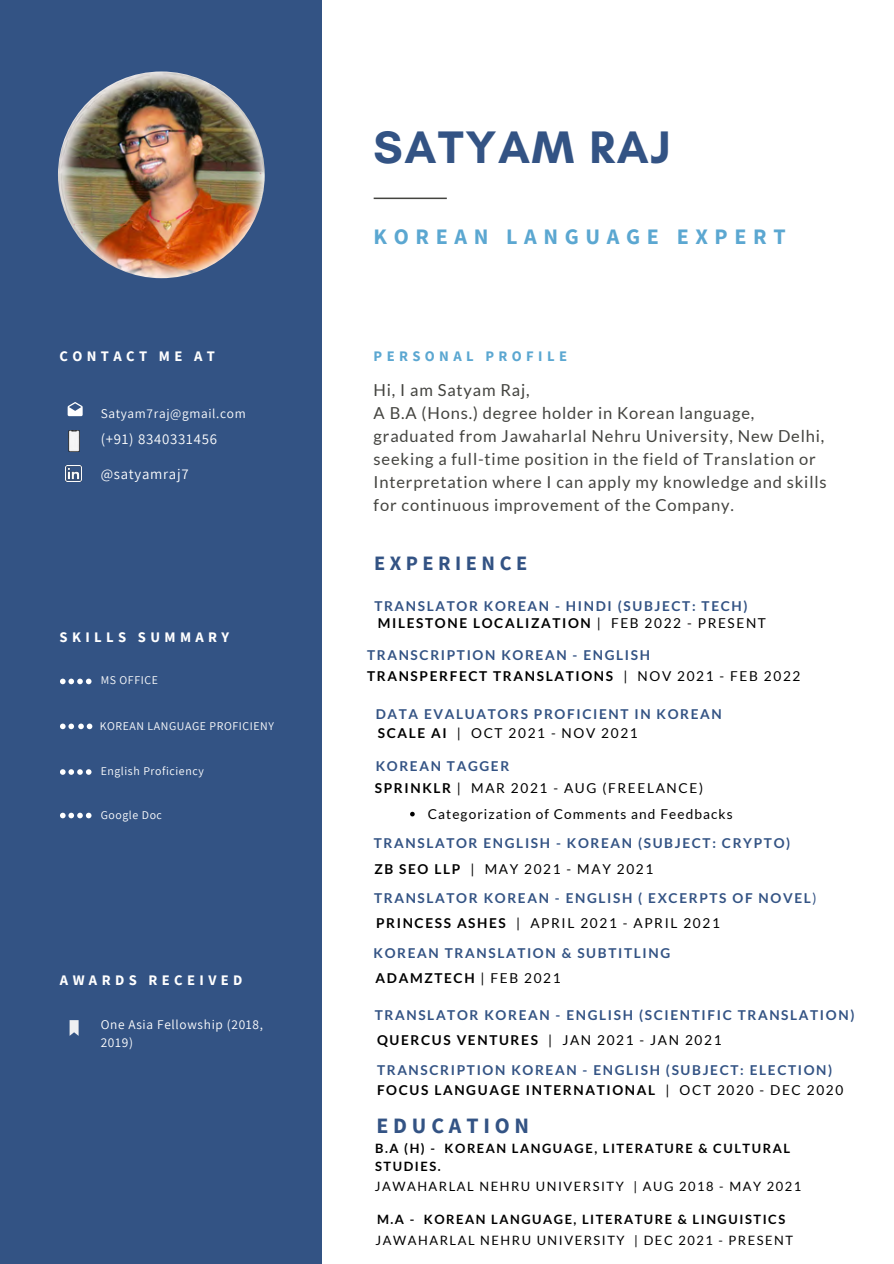
<style>
.page{position:relative;width:894px;height:1264px;background:#fff}
.page>*{position:absolute;margin:0;border:0;box-sizing:border-box;transform-origin:0 0}
.t1{font:700 46.35px "Glacial Indifference";letter-spacing:.035em;color:#335384}
.t2{font:700 22.05px "Source Sans Pro";letter-spacing:.3em;color:#5ba7d1}
.t3{font:700 21.9px "Source Sans Pro";letter-spacing:.22em;color:#335384}
.t4{font:700 20.4px "Source Sans Pro";letter-spacing:.22em;color:#335384}
.t5{font:16.5px/23px "Lato";letter-spacing:.05em;color:#444440}
.t6{font:14.85px "Assistant";letter-spacing:.05em;color:#fff}
.t7{font:700 14.55px "Source Sans Pro";letter-spacing:.3em;color:#fff}
.t8{font:700 14.55px "Source Sans Pro";letter-spacing:.3em;color:#5ba7d1}
.t9{font:700 13.65px/29.7px "Lato";letter-spacing:.12em;color:#335384}
.t10{font:13.65px/22.2px "Lato";letter-spacing:.12em;color:#000}
.t11{font:700 13.65px "Lato";letter-spacing:.12em;color:#000}
.t12{font:13.65px "Lato";letter-spacing:.08em;color:#000}
.t13{font:13.35px/17.7px "Assistant";letter-spacing:.05em;color:#fff}
.t14{font:700 12.9px/17.5px "Lato";letter-spacing:.12em;color:#000}
.t15{font:12.9px "Lato";letter-spacing:.12em;color:#000}
.t16{font:11.85px "Assistant";letter-spacing:.05em;color:#fff}
.s1{color:#000}
.s2{font-weight:400;color:#000}
.s3{font-weight:700;color:#335384}
.s4{font-weight:700}
.s5{font-weight:400}
</style>
<div class="page">
<div style="left:0;top:0;width:322px;height:1263px;background:#335384"></div>
<svg style="left:373px;top:197px;width:73px;height:2px"></svg>
<img style="left:58px;top:71px;width:207px;height:207px;border-radius:50%">
<img style="left:65px;top:466px;width:16px;height:15px">
<svg style="left:68px;top:402px;width:15px;height:14px"></svg>
<svg style="left:70px;top:1020px;width:9px;height:15px"></svg>
<svg style="left:60px;top:769px;width:31px;height:5px"></svg>
<svg style="left:60px;top:678px;width:31px;height:6px"></svg>
<svg style="left:60px;top:812px;width:31px;height:6px"></svg>
<img style="left:68px;top:430px;width:12px;height:22px">
<svg style="left:60px;top:723px;width:32px;height:6px"></svg>
<svg style="left:410px;top:811px;width:4px;height:5px"></svg>
<p class="t7" style="left:59px;top:347px;width:157px">CONTACT ME AT</p>
<p class="t13" style="left:101px;top:404px;width:146px">Satyam7raj@gmail.com</p>
<p class="t6" style="left:101px;top:428px;width:118px">(+91) 8340331456</p>
<p class="t6" style="left:101px;top:464px;width:90px">@satyamraj7</p>
<p class="t7" style="left:59px;top:627px;width:171px">SKILLS SUMMARY</p>
<p class="t16" style="left:101px;top:672px;width:59px">MS OFFICE</p>
<p class="t16" style="left:100px;top:717px;width:176px">KOREAN LANGUAGE PROFICIENY</p>
<p class="t16" style="left:101px;top:763px;width:105px">English Proficiency</p>
<p class="t16" style="left:101px;top:806px;width:63px">Google Doc</p>
<p class="t7" style="left:60px;top:970px;width:184px">AWARDS RECEIVED</p>
<p class="t13" style="left:101px;top:1015px;width:164px">One Asia Fellowship (2018,<br>2019)</p>
<h1 class="t1" style="left:373px;top:119px;width:298px">SATYAM RAJ</h1>
<h2 class="t2" style="left:373px;top:222px;width:413px">KOREAN LANGUAGE EXPERT</h2>
<p class="t8" style="left:373px;top:347px;width:195px">PERSONAL PROFILE</p>
<p class="t5" style="left:373px;top:378px;width:454px">Hi, I am Satyam Raj,<br>A B.A (Hons.) degree holder in Korean language, graduated from Jawaharlal Nehru University, New Delhi, seeking a full-time position in the field of Translation or Interpretation where I can apply my knowledge and skills for continuous improvement of the Company.</p>
<h3 class="t4" style="left:374px;top:550px;width:154px">EXPERIENCE</h3>
<p class="t9" style="left:374px;top:597px;width:393px;line-height:17.2px">TRANSLATOR KOREAN - HINDI (SUBJECT: TECH)<br><span class="s1">MILESTONE LOCALIZATION</span> <span class="s2">| FEB 2022 - PRESENT</span></p>
<p class="t9" style="left:367px;top:645px;width:435px;line-height:20.2px">TRANSCRIPTION KOREAN - ENGLISH<br><span class="s1">TRANSPERFECT TRANSLATIONS</span> <span class="s2">| NOV 2021 - FEB 2022</span></p>
<p class="t9" style="left:375px;top:704px;width:347px;line-height:18.9px">DATA EVALUATORS PROFICIENT IN KOREAN<br><span class="s1">SCALE AI</span> <span class="s2">| OCT 2021 - NOV 2021</span></p>
<p class="t10" style="left:374px;top:754px;width:330px"><span class="s3">KOREAN TAGGER<br></span><span class="s4">SPRINKLR</span> | MAR 2021 - AUG (FREELANCE)</p>
<p class="t12" style="left:427px;top:805px;width:306px">Categorization of Comments and Feedbacks</p>
<p class="t9" style="left:374px;top:828px;width:418px">TRANSLATOR ENGLISH - KOREAN (SUBJECT: CRYPTO)</p>
<p class="t10" style="left:374px;top:857px;width:280px"><span class="s4">ZB SEO LLP</span> | MAY 2021 - MAY 2021</p>
<p class="t9" style="left:374px;top:882px;width:444px">TRANSLATOR KOREAN - ENGLISH ( EXCERPTS OF NOVEL<span class="s5">)</span></p>
<p class="t10" style="left:376px;top:911px;width:345px"><span class="s4">PRINCESS ASHES</span> | APRIL 2021 - APRIL 2021</p>
<p class="t9" style="left:373px;top:940px;width:298px;line-height:24.9px">KOREAN TRANSLATION &amp; SUBTITLING<br><span class="s1">ADAMZTECH</span> <span class="s2">| FEB 2021</span></p>
<p class="t9" style="left:374px;top:1000px;width:481px">TRANSLATOR KOREAN - ENGLISH (SCIENTIFIC TRANSLATION)</p>
<p class="t9" style="left:377px;top:1025px;width:456px"><span class="s1">QUERCUS VENTURES</span> <span class="s2">| JAN 2021 - JAN 2021<br></span>TRANSCRIPTION KOREAN - ENGLISH (SUBJECT: ELECTION)</p>
<p class="t11" style="left:377px;top:1081px;width:467px">FOCUS LANGUAGE INTERNATIONAL <span class="s5">| OCT 2020 - DEC 2020</span></p>
<h3 class="t3" style="left:376px;top:1111px;width:154px">EDUCATION</h3>
<p class="t14" style="left:375px;top:1139px;width:416px">B.A (H) - KOREAN LANGUAGE, LITERATURE &amp; CULTURAL<br>STUDIES.</p>
<p class="t15" style="left:374px;top:1178px;width:428px">JAWAHARLAL NEHRU UNIVERSITY | AUG 2018 - MAY 2021</p>
<p class="t14" style="left:377px;top:1210px;width:409px">M.A - KOREAN LANGUAGE, LITERATURE &amp; LINGUISTICS</p>
<p class="t15" style="left:375px;top:1231px;width:419px">JAWAHARLAL NEHRU UNIVERSITY | DEC 2021 - PRESENT</p>
</div>
